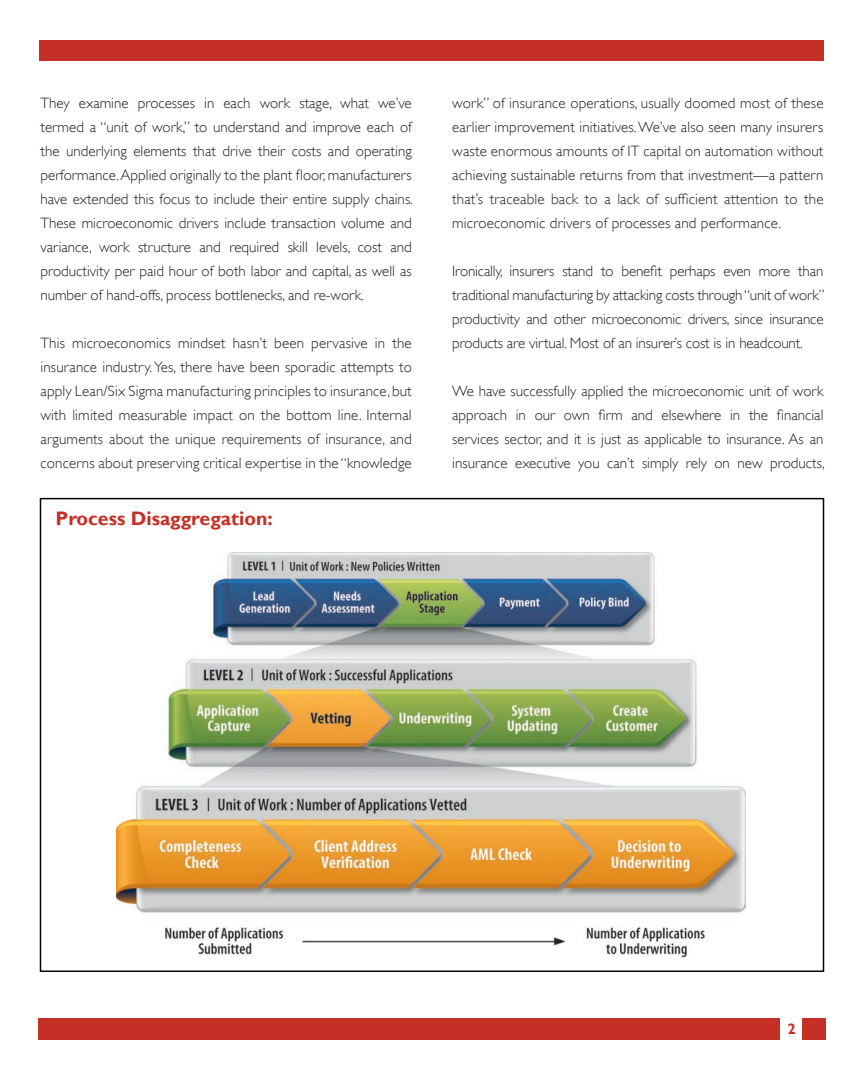
<style>
.page{position:relative;width:864px;height:1080px;background:#fff}
.page>*{position:absolute;margin:0;border:0;box-sizing:border-box;transform-origin:0 0}
.t1{font:700 19.5px "Gill Sans";color:#c53026}
.Body_Paragraph{font:300 15px/24px "Gill Sans";color:#231f20;text-align:justify}
.t2{font:700 15px "Gill Sans";color:#c53026}
</style>
<div class="page">
<div style="left:39px;top:40px;width:785px;height:21px;background:#c53026"></div>
<div style="left:802px;top:1018px;width:23px;height:22px;background:#c53026"></div>
<div style="left:39px;top:1018px;width:741px;height:22px;background:#c53026"></div>
<img style="left:117px;top:552px;width:629px;height:406px">
<div style="left:40px;top:498px;width:784px;height:474px;border:2px solid #040503"></div>
<p class="Body_Paragraph" style="left:41px;top:91px;width:374px">They examine processes in each work stage, what we’ve termed a “unit of work,” to understand and improve each of the underlying elements that drive their costs and operating performance. Applied originally to the plant floor, manufacturers have extended this focus to include their entire supply chains.<br>These microeconomic drivers include transaction volume and variance, work structure and required skill levels, cost and productivity per paid hour of both labor and capital, as well as number of hand-offs, process bottlenecks, and re-work.</p>
<p class="Body_Paragraph" style="left:41px;top:331px;width:373px">This microeconomics mindset hasn’t been pervasive in the insurance industry. Yes, there have been sporadic attempts to apply Lean/Six Sigma manufacturing principles to insurance, but with limited measurable impact on the bottom line. Internal arguments about the unique requirements of insurance, and concerns about preserving critical expertise in the “knowledge</p>
<p class="t1" style="left:56px;top:506px;width:219px">Process Disaggregation:</p>
<p class="Body_Paragraph" style="left:452px;top:91px;width:373px">work” of insurance operations, usually doomed most of these earlier improvement initiatives. We’ve also seen many insurers waste enormous amounts of IT capital on automation without achieving sustainable returns from that investment—a pattern that’s traceable back to a lack of sufficient attention to the microeconomic drivers of processes and performance.</p>
<p class="Body_Paragraph" style="left:452px;top:259px;width:374px">Ironically, insurers stand to benefit perhaps even more than traditional manufacturing by attacking costs through “unit of work” productivity and other microeconomic drivers, since insurance products are virtual. Most of an insurer’s cost is in headcount.</p>
<p class="Body_Paragraph" style="left:452px;top:379px;width:374px">We have successfully applied the microeconomic unit of work approach in our own firm and elsewhere in the financial services sector, and it is just as applicable to insurance. As an insurance executive you can’t simply rely on new products,</p>
<p class="t2" style="left:788px;top:1020px;width:10px">2</p>
</div>
